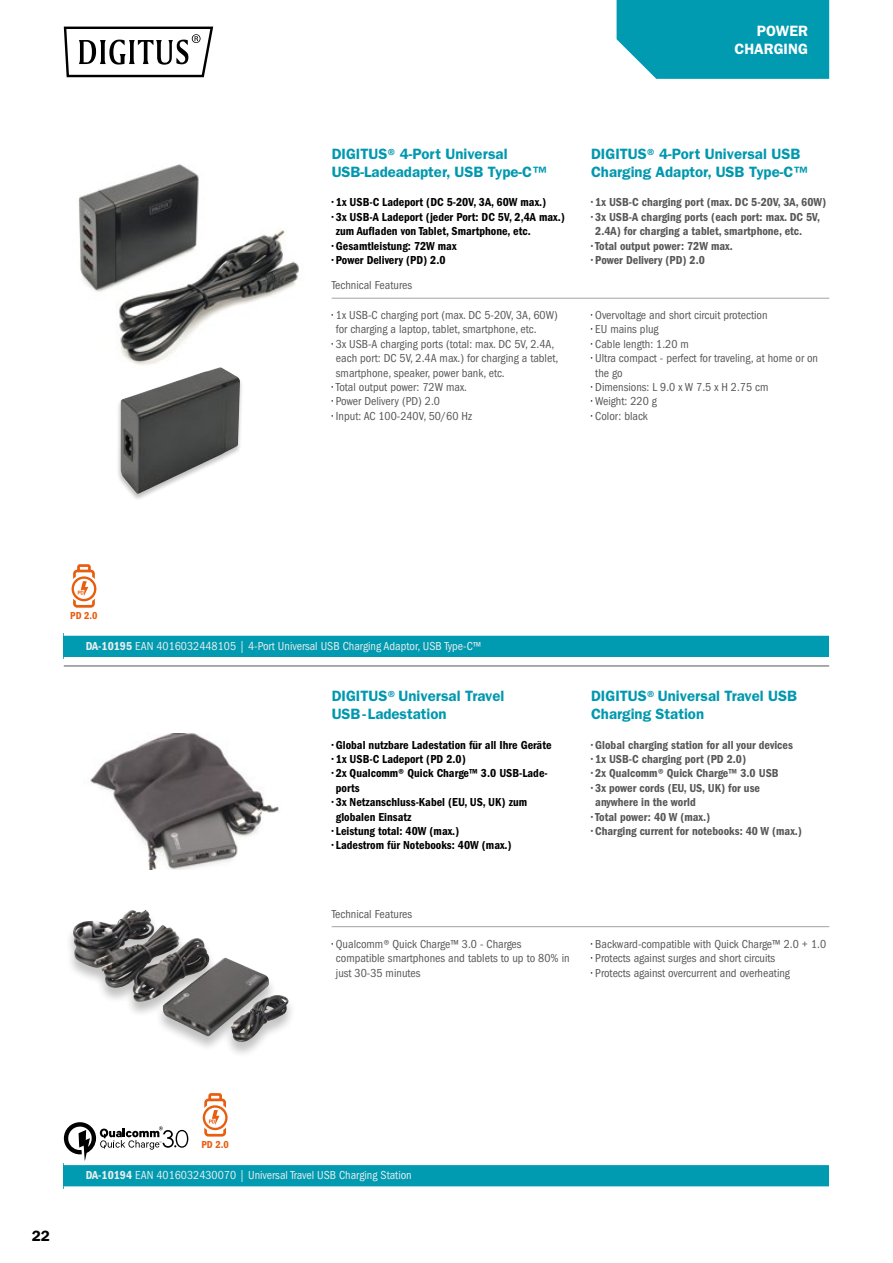
<style>
.page{position:relative;width:893px;height:1263px;background:#fff}
.page>*{position:absolute;margin:0;border:0;box-sizing:border-box;transform-origin:0 0}
.t1{font:600 15px/18px "ITC Franklin Gothic Std";color:#0098af}
.t2{font:600 15px/18px "ITC Franklin Gothic Std";color:#fff;text-align:right}
.t3{font:600 15px "ITC Franklin Gothic Std";color:#000}
.t4{font:condensed 12px/14.4px "ITC Franklin Gothic Std";color:#58585a}
.t5{font:12px/14.4px "ITC Franklin Gothic Std Dm Cd";color:#000}
.t6{font:12px/14.4px "ITC Franklin Gothic Std Dm Cd";color:#58585a}
.t7{font:condensed 12px "ITC Franklin Gothic Std";color:#eceded}
.t8{font:10.5px "ITC Franklin Gothic Std Dm Cd";color:#e95d0f}
.s1{font-family:"Franklin Gothic Book Cmpr";font-stretch:normal;color:#000}
.s2{font-family:"ITC Franklin Gothic Std Dm Cd";font-stretch:normal}
</style>
<div class="page">
<div style="left:617px;top:0;width:212px;height:79px;background:#009ab1"></div>
<svg style="left:64px;top:27px;width:149px;height:50px"></svg>
<div style="left:64px;top:1163px;width:765px;height:25px;background:#009ab1"></div>
<hr style="left:64px;top:1161px;width:765px;height:4px;background:#fff">
<svg style="left:64px;top:1186px;width:765px;height:2px;background:#cfebf0"></svg>
<div style="left:64px;top:634px;width:765px;height:25px;background:#009ab1"></div>
<div style="left:64px;top:631px;width:765px;height:5px;background:#fff"></div>
<hr style="left:64px;top:657px;width:765px;height:4px;background:#fff">
<hr style="left:64px;top:666px;width:765px;height:1px;background:#58585a">
<div style="left:65px;top:910px;width:232px;height:148px;background:#000;opacity:.25"></div>
<img style="left:73px;top:910px;width:136px;height:93px">
<svg style="left:64px;top:1122px;width:124px;height:39px"></svg>
<img style="left:84px;top:733px;width:195px;height:137px">
<hr style="left:332px;top:298px;width:497px;height:1px;background:#9fa4a7">
<hr style="left:332px;top:926px;width:497px;height:1px;background:#9fa4a7">
<img style="left:79px;top:164px;width:220px;height:201px">
<div style="left:116px;top:368px;width:128px;height:134px;background:#000;opacity:.25"></div>
<img style="left:121px;top:367px;width:119px;height:127px">
<svg style="left:72px;top:564px;width:24px;height:44px"></svg>
<svg style="left:203px;top:1093px;width:25px;height:43px"></svg>
<p class="t2" style="left:734px;top:21px;width:75px">POWER<br>CHARGING</p>
<p class="t1" style="left:332px;top:145px;width:217px">DIGITUS® 4-Port Universal<br>USB-Ladeadapter, USB Type-C™</p>
<p class="t1" style="left:591px;top:145px;width:219px">DIGITUS® 4-Port Universal USB<br>Charging Adaptor, USB Type-C™</p>
<p class="t5" style="left:332px;top:195px;width:216px">• 1x USB-C Ladeport (DC 5-20V, 3A, 60W max.)</p>
<p class="t5" style="left:336px;top:210px;width:230px;text-indent:-4px">• 3x USB-A Ladeport (jeder Port: DC 5V, 2,4A max.) zum Aufladen von Tablet, Smartphone, etc.</p>
<p class="t5" style="left:332px;top:238px;width:126px">• Gesamtleistung: 72W max</p>
<p class="t5" style="left:332px;top:253px;width:115px">• Power Delivery (PD) 2.0</p>
<p class="t6" style="left:591px;top:195px;width:237px">• 1x USB-C charging port (max. DC 5-20V, 3A, 60W)</p>
<p class="t6" style="left:595px;top:210px;width:226px;text-indent:-4px">• 3x USB-A charging ports (each port: max. DC 5V,<br>2.4A) for charging a tablet, smartphone, etc.</p>
<p class="t6" style="left:591px;top:238px;width:143px">• Total output power: 72W max.</p>
<p class="t6" style="left:591px;top:253px;width:115px">• Power Delivery (PD) 2.0</p>
<p class="t4" style="left:332px;top:278px;width:82px">Technical Features</p>
<p class="t4" style="left:336px;top:308px;width:223px;text-indent:-4px"><span class="s1">•</span> 1x USB-C charging port (max. DC 5-20V, 3A, 60W) for charging a laptop, tablet, smartphone, etc.</p>
<p class="t4" style="left:336px;top:337px;width:224px;text-indent:-4px"><span class="s1">•</span> 3x USB-A charging ports (total: max. DC 5V, 2.4A, each port: DC 5V, 2.4A max.) for charging a tablet, smartphone, speaker, power bank, etc.</p>
<p class="t4" style="left:332px;top:380px;width:137px"><span class="s1">•</span> Total output power: 72W max.</p>
<p class="t4" style="left:332px;top:394px;width:110px"><span class="s1">•</span> Power Delivery (PD) 2.0</p>
<p class="t4" style="left:332px;top:409px;width:142px"><span class="s1">•</span> Input: AC 100-240V, 50/60 Hz</p>
<p class="t4" style="left:591px;top:308px;width:178px"><span class="s1">•</span> Overvoltage and short circuit protection</p>
<p class="t4" style="left:591px;top:322px;width:69px"><span class="s1">•</span> EU mains plug</p>
<p class="t4" style="left:591px;top:337px;width:99px"><span class="s1">•</span> Cable length: 1.20 m</p>
<p class="t4" style="left:595px;top:351px;width:224px;text-indent:-4px"><span class="s1">•</span> Ultra compact - perfect for traveling, at home or on the go</p>
<p class="t4" style="left:591px;top:380px;width:179px"><span class="s1">•</span> Dimensions: L 9.0 x W 7.5 x H 2.75 cm</p>
<p class="t4" style="left:591px;top:394px;width:67px"><span class="s1">•</span> Weight: 220 g</p>
<p class="t4" style="left:591px;top:409px;width:58px"><span class="s1">•</span> Color: black</p>
<p class="t8" style="left:70px;top:610px;width:29px">PD 2.0</p>
<p class="t7" style="left:86px;top:639px;width:397px"><span class="s2">DA-10195</span> EAN 4016032448105 | 4-Port Universal USB Charging Adaptor, USB Type-C™</p>
<p class="t1" style="left:332px;top:687px;width:174px">DIGITUS®Universal Travel<br>USB- Ladestation</p>
<p class="t1" style="left:591px;top:687px;width:208px">DIGITUS®Universal Travel USB<br>Charging Station</p>
<p class="t5" style="left:332px;top:737px;width:221px">• Global nutzbare Ladestation für all Ihre Geräte</p>
<p class="t5" style="left:332px;top:752px;width:136px">• 1x USB-C Ladeport (PD 2.0)</p>
<p class="t5" style="left:336px;top:766px;width:213px;text-indent:-4px">• 2x Qualcomm® Quick Charge™ 3.0 USB-Lade&shy;ports</p>
<p class="t5" style="left:336px;top:795px;width:193px;text-indent:-4px">• 3x Netzanschluss-Kabel (EU, US, UK) zum globalen Einsatz</p>
<p class="t5" style="left:332px;top:824px;width:129px">• Leistung total: 40W (max.)</p>
<p class="t5" style="left:332px;top:838px;width:182px">• Ladestrom für Notebooks: 40W (max.)</p>
<p class="t6" style="left:591px;top:737px;width:203px">• Global charging station for all your devices</p>
<p class="t6" style="left:591px;top:752px;width:157px">• 1x USB-C charging port (PD 2.0)</p>
<p class="t6" style="left:591px;top:766px;width:189px">• 2x Qualcomm® Quick Charge™ 3.0 USB</p>
<p class="t6" style="left:595px;top:781px;width:166px;text-indent:-4px">• 3x power cords (EU, US, UK) for use anywhere in the world</p>
<p class="t6" style="left:591px;top:809px;width:121px">• Total power: 40 W (max.)</p>
<p class="t6" style="left:591px;top:824px;width:212px">• Charging current for notebooks: 40 W (max.)</p>
<p class="t4" style="left:332px;top:907px;width:82px">Technical Features</p>
<p class="t4" style="left:336px;top:937px;width:235px;text-indent:-4px"><span class="s1">•</span> Qualcomm® Quick Charge™ 3.0 - Charges compatible smartphones and tablets to up to 80% in just 30-35 minutes</p>
<p class="t4" style="left:591px;top:937px;width:237px"><span class="s1">•</span> Backward-compatible with Quick Charge™ 2.0 + 1.0</p>
<p class="t4" style="left:591px;top:951px;width:186px"><span class="s1">•</span> Protects against surges and short circuits</p>
<p class="t4" style="left:591px;top:965px;width:201px"><span class="s1">•</span> Protects against overcurrent and overheating</p>
<p class="t3" style="left:32px;top:1227px;width:20px">22</p>
<p class="t8" style="left:201px;top:1138px;width:29px">PD 2.0</p>
<p class="t7" style="left:86px;top:1168px;width:327px"><span class="s2">DA-10194</span> EAN 4016032430070 | Universal Travel USB Charging Station</p>
</div>
